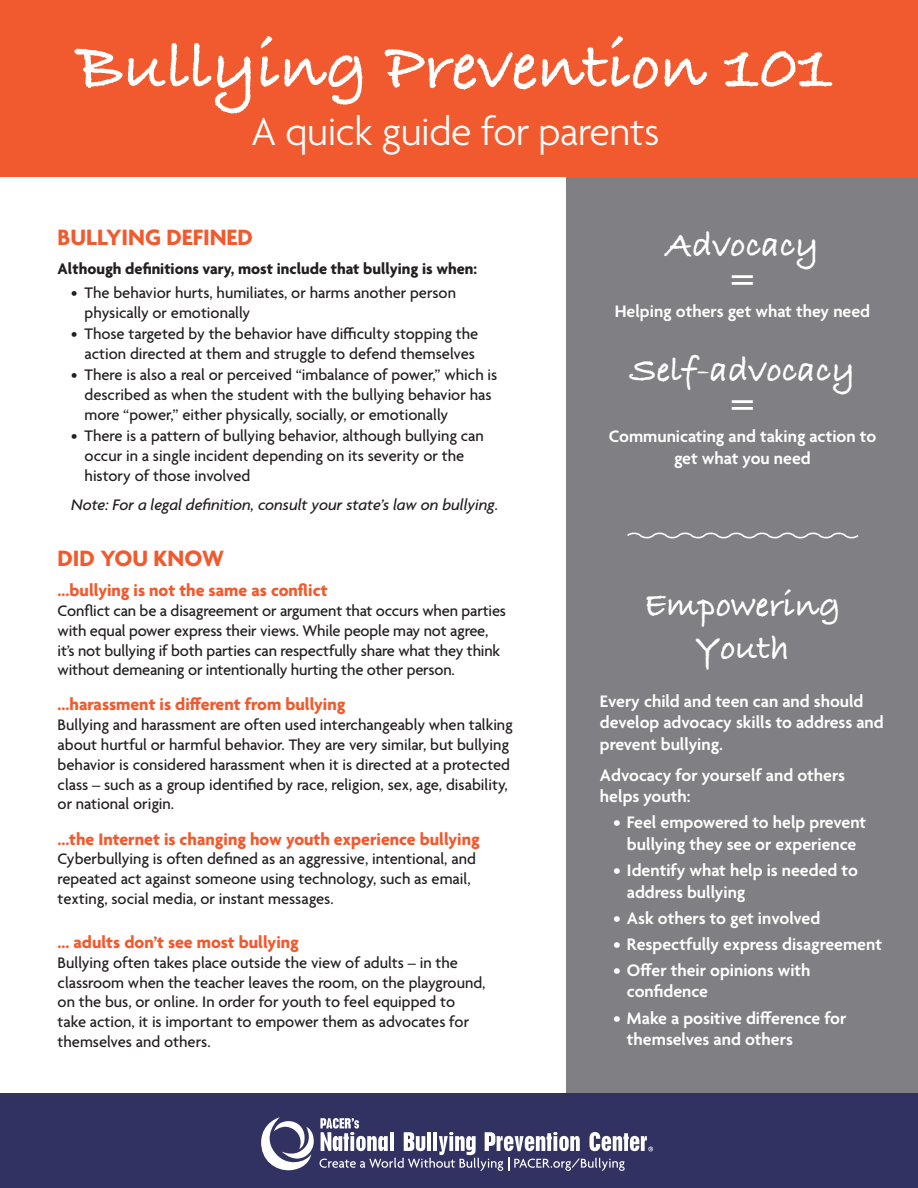
<style>
.page{position:relative;width:918px;height:1188px;background:#fff}
.page>*{position:absolute;margin:0;border:0;box-sizing:border-box;transform-origin:0 0}
.t1{font:700 69px "Bradley Hand ITCTT";color:#fff}
.t2{font:300 42px "Agenda";letter-spacing:-.01em;color:#fff}
.t3{font:700 36px/43.2px "Bradley Hand ITCTT";color:#fff;text-align:center}
.t4{font:700 24px "Agenda";color:#f15a2e}
.t5{font:600 18px/21.6px "Agenda";color:#fff}
.t6{font:700 18px "Agenda";color:#f15a2e}
.t7{font:500 16.5px/19.8px "Agenda";color:#231f20}
.t8{font:italic 500 16.5px "Agenda";color:#231f20}
.t9{font:700 16.5px "Agenda";color:#231f20}
</style>
<div class="page">
<div style="left:567px;top:171px;width:351px;height:922px;background:#807f83"></div>
<div style="left:0;top:0;width:918px;height:176px;background:#f15a2e"></div>
<div style="left:0;top:1093px;width:918px;height:95px;background:#323262"></div>
<svg style="left:261px;top:1117px;width:53px;height:53px"></svg>
<svg style="left:320px;top:1118px;width:333px;height:52px"></svg>
<svg style="left:627px;top:532px;width:232px;height:7px"></svg>
<p class="t1" style="left:77px;top:14px;width:759px">Bullying Prevention 101</p>
<p class="t2" style="left:251px;top:109px;width:410px">A quick guide for parents</p>
<p class="t4" style="left:58px;top:225px;width:197px">BULLYING DEFINED</p>
<p class="t9" style="left:58px;top:260px;width:421px">Although definitions vary, most include that bullying is when:</p>
<p class="t7" style="left:85px;top:284px;width:373px;text-indent:-14px">• The behavior hurts, humiliates, or harms another person physically or emotionally</p>
<p class="t7" style="left:71px;top:325px;width:409px;text-align:right">• Those targeted by the behavior have difficulty stopping the action directed at them and struggle to defend themselves</p>
<p class="t7" style="left:85px;top:366px;width:414px;text-indent:-14px">• There is also a real or perceived “imbalance of power,” which is described as when the student with the bullying behavior has more “power,” either physically, socially, or emotionally</p>
<p class="t7" style="left:85px;top:427px;width:401px;text-indent:-14px">• There is a pattern of bullying behavior, although bullying can occur in a single incident depending on its severity or the history of those involved</p>
<p class="t8" style="left:71px;top:495px;width:429px">Note: For a legal definition, consult your state’s law on bullying.</p>
<p class="t4" style="left:58px;top:545px;width:168px">DID YOU KNOW</p>
<p class="t6" style="left:58px;top:581px;width:272px">...bullying is not the same as conflict</p>
<p class="t7" style="left:58px;top:602px;width:450px">Conflict can be a disagreement or argument that occurs when parties with equal power express their views. While people may not agree, it’s not bullying if both parties can respectfully share what they think without demeaning or intentionally hurting the other person.</p>
<p class="t6" style="left:58px;top:695px;width:289px">...harassment is different from bullying</p>
<p class="t7" style="left:58px;top:716px;width:457px">Bullying and harassment are often used interchangeably when talking about hurtful or harmful behavior. They are very similar, but bullying behavior is considered harassment when it is directed at a protected class – such as a group identified by race, religion, sex, age, disability, or national origin.</p>
<p class="t6" style="left:58px;top:829px;width:424px">...the Internet is changing how youth experience bullying</p>
<p class="t7" style="left:58px;top:850px;width:420px">Cyberbullying is often defined as an aggressive, intentional, and repeated act against someone using technology, such as email, texting, social media, or instant messages.</p>
<p class="t6" style="left:58px;top:933px;width:243px">... adults don’t see most bullying</p>
<p class="t7" style="left:58px;top:954px;width:429px">Bullying often takes place outside the view of adults – in the classroom when the teacher leaves the room, on the playground, on the bus, or online. In order for youth to feel equipped to take action, it is important to empower them as advocates for themselves and others.</p>
<p class="t3" style="left:666px;top:222px;width:155px">Advocacy</p>
<p class="t3" style="left:728px;top:258px;width:31px">=</p>
<p class="t5" style="left:615px;top:302px;width:257px">Helping others get what they need</p>
<p class="t3" style="left:630px;top:347px;width:227px">Self-advocacy</p>
<p class="t3" style="left:728px;top:383px;width:31px">=</p>
<p class="t5" style="left:609px;top:427px;width:269px;text-align:center">Communicating and taking action to get what you need</p>
<p class="t3" style="left:644px;top:582px;width:198px">Empowering<br>Youth</p>
<p class="t5" style="left:600px;top:691px;width:285px">Every child and teen can and should develop advocacy skills to address and prevent bullying.</p>
<p class="t5" style="left:600px;top:765px;width:247px">Advocacy for yourself and others helps youth:</p>
<p class="t5" style="left:613px;top:813px;width:254px;text-align:center">• Feel empowered to help prevent bullying they see or experience</p>
<p class="t5" style="left:627px;top:861px;width:232px;text-indent:-14px">• Identify what help is needed to address bullying</p>
<p class="t5" style="left:613px;top:908px;width:208px">• Ask others to get involved</p>
<p class="t5" style="left:613px;top:934px;width:270px">• Respectfully express disagreement</p>
<p class="t5" style="left:627px;top:960px;width:185px;text-indent:-14px">• Offer their opinions with confidence</p>
<p class="t5" style="left:627px;top:1008px;width:221px;text-indent:-14px">• Make a positive difference for themselves and others</p>
</div>
